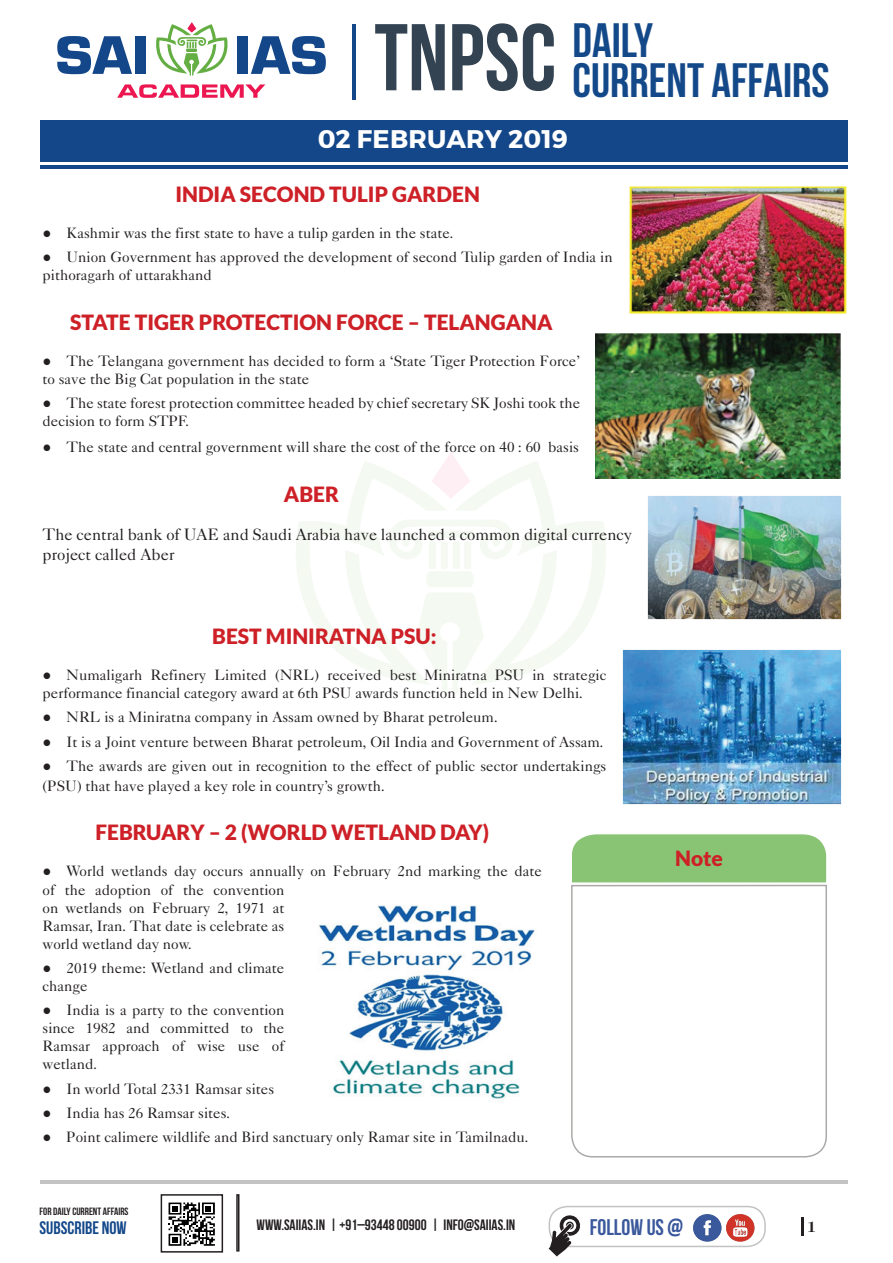
<style>
.page{position:relative;width:893px;height:1263px;background:#fff}
.page>*{position:absolute;margin:0;border:0;box-sizing:border-box;transform-origin:0 0}
.t1{font:700 94.5px "Bebas Neue";color:#344351}
.t2{font:700 48px "Bebas Neue";color:#134889}
.t3{font:700 25.5px "Montserrat";letter-spacing:.005em;color:#fff}
.t4{font:700 22.5px "Bebas Neue";color:#3a589c}
.t5{font:900 21px "Lato";color:#cd2027}
.t6{font:700 18px "Bebas Neue";color:#134889}
.t7{font:16.5px/19.8px "Caslon Five Forty LT";color:#231f20}
.t8{font:15px/18px "Caslon Five Forty LT";color:#231f20}
.t9{font:700 15px "Bebas Neue";color:#231f20}
.t10{font:700 13.5px "Caslon";color:#231f20}
.t11{font:700 10.5px "Bebas Neue";color:#231f20}
.s1{font-family:"Georgia";font-weight:700}
</style>
<div class="page">
<hr style="left:40px;top:1180px;width:807px;height:4px;background:#c3c3c3">
<hr style="left:352px;top:24px;width:3px;height:75px;background:#144789">
<div style="left:572px;top:834px;width:254px;height:48px;background:#88c473"></div>
<svg style="left:571px;top:884px;width:256px;height:274px"></svg>
<svg style="left:801px;top:1217px;width:2px;height:19px"></svg>
<svg style="left:168px;top:1202px;width:47px;height:44px"></svg>
<div style="left:161px;top:1194px;width:62px;height:58px;border:2px solid #231f20"></div>
<div style="left:236px;top:1194px;width:3px;height:57px;border:2px solid #231f20"></div>
<div style="left:549px;top:1206px;width:217px;height:41px;border:2px solid #c3c3c3;border-radius:18px"></div>
<img style="left:693px;top:1214px;width:62px;height:28px">
<svg style="left:549px;top:1214px;width:32px;height:42px"></svg>
<svg style="left:296px;top:452px;width:312px;height:242px"></svg>
<svg style="left:57px;top:36px;width:75px;height:38px"></svg>
<div style="left:135px;top:36px;width:11px;height:38px;background:#144789"></div>
<div style="left:237px;top:36px;width:11px;height:38px;background:#144789"></div>
<svg style="left:251px;top:36px;width:75px;height:38px"></svg>
<svg style="left:117px;top:84px;width:148px;height:14px"></svg>
<svg style="left:156px;top:22px;width:72px;height:54px"></svg>
<hr style="left:40px;top:166px;width:807px;height:3px;background:#144789">
<div style="left:40px;top:120px;width:807px;height:41px;background:#144789"></div>
<img style="left:629px;top:186px;width:218px;height:128px">
<img style="left:595px;top:333px;width:246px;height:145px">
<img style="left:648px;top:496px;width:193px;height:123px">
<img style="left:622px;top:650px;width:219px;height:155px">
<img style="left:319px;top:905px;width:216px;height:194px">
<h1 class="t1" style="left:374px;top:6px;width:280px">TNPSC <sup>DAILY</sup></h1>
<h2 class="t2" style="left:573px;top:54px;width:258px">CURRENT AFFAIRS</h2>
<h3 class="t3" style="left:318px;top:123px;width:252px">02 FEBRUARY 2019</h3>
<h3 class="t5" style="left:175px;top:182px;width:306px">INDIA SECOND TULIP GARDEN</h3>
<p class="t8" style="left:43px;top:224px;width:413px"><span class="s1">●</span> Kashmir was the first state to have a tulip garden in the state.</p>
<p class="t8" style="left:43px;top:248px;width:572px"><span class="s1">●</span> Union Government has approved the development of second Tulip garden of India in pithoragarh of uttarakhand</p>
<h3 class="t5" style="left:70px;top:310px;width:484px">STATE TIGER PROTECTION FORCE – TELANGANA</h3>
<p class="t8" style="left:43px;top:352px;width:539px"><span class="s1">●</span> The Telangana government has decided to form a ‘State Tiger Protection Force’ to save the Big Cat population in the state</p>
<p class="t8" style="left:43px;top:394px;width:539px"><span class="s1">●</span> The state forest protection committee headed by chief secretary SK Joshi took the decision to form STPF.</p>
<p class="t8" style="left:43px;top:438px;width:538px"><span class="s1">●</span> The state and central government will share the cost of the force on 40 : 60 basis</p>
<h3 class="t5" style="left:284px;top:482px;width:57px">ABER</h3>
<p class="t7" style="left:43px;top:524px;width:591px">The central bank of UAE and Saudi Arabia have launched a common digital currency project called Aber</p>
<h3 class="t5" style="left:212px;top:624px;width:226px">BEST MINIRATNA PSU:</h3>
<p class="t8" style="left:43px;top:666px;width:565px"><span class="s1">●</span> Numaligarh Refinery Limited (NRL) received best Miniratna PSU in strategic performance financial category award at 6th PSU awards function held in New Delhi.</p>
<p class="t8" style="left:43px;top:708px;width:457px"><span class="s1">●</span> NRL is a Miniratna company in Assam owned by Bharat petroleum.</p>
<p class="t8" style="left:43px;top:732px;width:563px"><span class="s1">●</span> It is a Joint venture between Bharat petroleum, Oil India and Government of Assam.</p>
<p class="t8" style="left:43px;top:756px;width:565px;line-height:19.8px"><span class="s1">●</span> The awards are given out in recognition to the effect of public sector undertakings (PSU) that have played a key role in country’s growth.</p>
<h3 class="t5" style="left:96px;top:820px;width:395px">FEBRUARY – 2 (WORLD WETLAND DAY)</h3>
<p class="t8" style="left:43px;top:862px;width:501px"><span class="s1">●</span> World wetlands day occurs annually on February 2nd marking the date of the adoption of the convention<br>on wetlands on February 2, 1971 at<br>Ramsar, Iran. That date is celebrate as<br>world wetland day now.</p>
<p class="t8" style="left:43px;top:959px;width:243px"><span class="s1">●</span> 2019 theme: Wetland and climate change</p>
<p class="t8" style="left:43px;top:1001px;width:243px;text-align:justify"><span class="s1">●</span> India is a party to the convention since 1982 and committed to the Ramsar approach of wise use of wetland.</p>
<p class="t8" style="left:43px;top:1079px;width:233px"><span class="s1">●</span> In world Total 2331 Ramsar sites</p>
<p class="t8" style="left:43px;top:1104px;width:189px"><span class="s1">●</span> India has 26 Ramsar sites.</p>
<p class="t8" style="left:43px;top:1128px;width:487px"><span class="s1">●</span> Point calimere wildlife and Bird sanctuary only Ramar site in Tamilnadu.</p>
<h3 class="t5" style="left:675px;top:845px;width:49px">Note</h3>
<p class="t11" style="left:40px;top:1206px;width:91px">FOR DAILY CURRENT AFFAIRS</p>
<p class="t6" style="left:40px;top:1218px;width:89px">SUBSCRIBE NOW</p>
<h3 class="t4" style="left:590px;top:1215px;width:95px">FOLLOW US @</h3>
<p class="t9" style="left:257px;top:1216px;width:260px">WWW.SAIIAS.IN | +91–93448 00900 | INFO@SAIIAS.IN</p>
<p class="t10" style="left:808px;top:1218px;width:9px">1</p>
</div>
